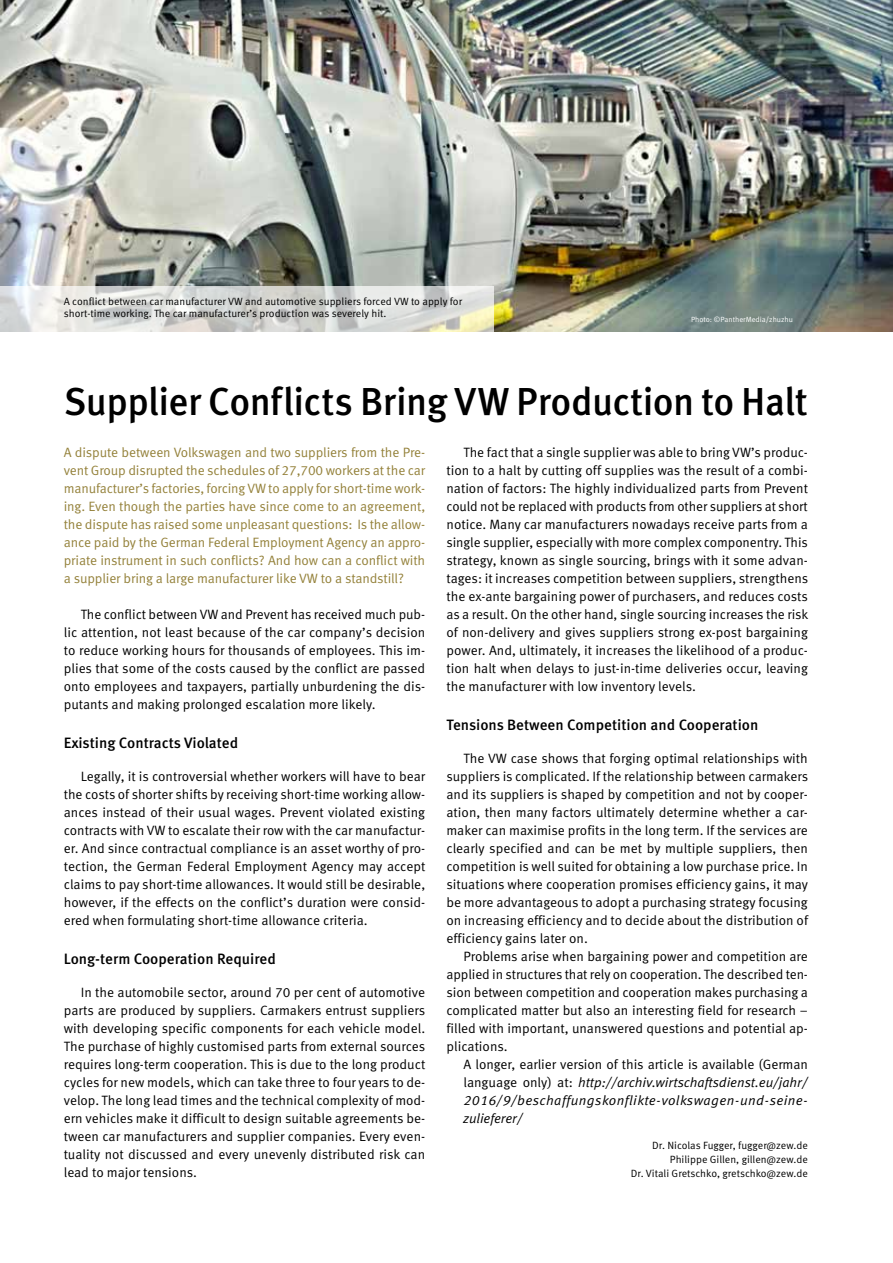
<style>
.page{position:relative;width:893px;height:1263px;background:#fff}
.page>*{position:absolute;margin:0;border:0;box-sizing:border-box;transform-origin:0 0}
.t1{font:500 39px "Meta Pro";letter-spacing:-.015em;color:#000}
.t2{font:500 15px "Meta Pro";color:#000}
.t3{font:13.5px/18px "Meta Pro";color:#000;text-align:justify}
.t4{font:13.5px/18px "Meta Pro";letter-spacing:-.01em;color:#94813a;text-align:justify}
.t5{font:italic 13.5px/18px "Meta Pro";letter-spacing:.03em;color:#000;text-align:justify}
.t6{font:10.5px/13.5px "Meta Pro";color:#000;text-align:right}
.t7{font:7.5px "Meta Pro";color:#fff}
.s1{font-style:normal}
</style>
<div class="page">
<img style="left:0;top:0;width:893px;height:331px">
<svg style="left:0;top:286px;width:493px;height:45px;background:#dadbd7"></svg>
<p class="t6" style="left:64px;top:295px;width:400px;line-height:12.8px;text-align:left">A conflict between car manufacturer VW and automotive suppliers forced VW to apply for short-time working. The car manufacturer’s production was severely hit.</p>
<p class="t7" style="left:691px;top:315px;width:103px">Photo: ©PantherMedia/zhuzhu</p>
<h1 class="t1" style="left:64px;top:376px;width:745px">Supplier Conflicts Bring VW Production to Halt</h1>
<p class="t4" style="left:64px;top:444px;width:363px">A dispute between Volkswagen and two suppliers from the Pre&shy;vent Group disrupted the schedules of 27,700 workers at the car manufacturer’s factories, forcing VW to apply for short-time work&shy;ing. Even though the parties have since come to an agreement, the dispute has raised some unpleasant questions: Is the allow&shy;ance paid by the German Federal Employment Agency an appro&shy;priate instrument in such conflicts? And how can a conflict with a supplier bring a large manufacturer like VW to a standstill?</p>
<p class="t3" style="left:64px;top:606px;width:363px;text-indent:17px">The conflict between VW and Prevent has received much pub&shy;lic attention, not least because of the car company’s decision to reduce working hours for thousands of employees. This im&shy;plies that some of the costs caused by the conflict are passed onto employees and taxpayers, partially unburdening the dis&shy;putants and making prolonged escalation more likely.</p>
<p class="t2" style="left:64px;top:734px;width:176px">Existing Contracts Violated</p>
<p class="t3" style="left:64px;top:768px;width:363px;text-indent:17px">Legally, it is controversial whether workers will have to bear the costs of shorter shifts by receiving short-time working allow&shy;ances instead of their usual wages. Prevent violated existing contracts with VW to escalate their row with the car manufactur&shy;er. And since contractual compliance is an asset worthy of pro&shy;tection, the German Federal Employment Agency may accept claims to pay short-time allowances. It would still be desirable, however, if the effects on the conflict’s duration were consid&shy;ered when formulating short-time allowance criteria.</p>
<p class="t2" style="left:64px;top:950px;width:214px">Long-term Cooperation Required</p>
<p class="t3" style="left:64px;top:984px;width:363px;text-indent:17px">In the automobile sector, around 70 per cent of automotive parts are produced by suppliers. Carmakers entrust suppliers with developing specific components for each vehicle model.<br>The purchase of highly customised parts from external sources requires long-term cooperation. This is due to the long product cycles for new models, which can take three to four years to de&shy;velop. The long lead times and the technical complexity of mod&shy;ern vehicles make it difficult to design suitable agreements be&shy;tween car manufacturers and supplier companies. Every even&shy;tuality not discussed and every unevenly distributed risk can lead to major tensions.</p>
<p class="t3" style="left:446px;top:444px;width:363px;text-indent:17px">The fact that a single supplier was able to bring VW’s produc&shy;tion to a halt by cutting off supplies was the result of a combi&shy;nation of factors: The highly individualized parts from Prevent could not be replaced with products from other suppliers at short notice. Many car manufacturers nowadays receive parts from a single supplier, especially with more complex componentry. This strategy, known as single sourcing, brings with it some advan&shy;tages: it increases competition between suppliers, strengthens the ex-ante bargaining power of purchasers, and reduces costs as a result. On the other hand, single sourcing increases the risk of non-delivery and gives suppliers strong ex-post bargaining power. And, ultimately, it increases the likelihood of a produc&shy;tion halt when delays to just-in-time deliveries occur, leaving the manufacturer with low inventory levels.</p>
<p class="t2" style="left:446px;top:716px;width:313px">Tensions Between Competition and Cooperation</p>
<p class="t3" style="left:446px;top:750px;width:363px;text-indent:17px">The VW case shows that forging optimal relationships with suppliers is complicated. If the relationship between carmakers and its suppliers is shaped by competition and not by cooper&shy;ation, then many factors ultimately determine whether a car&shy;maker can maximise profits in the long term. If the services are clearly specified and can be met by multiple suppliers, then competition is well suited for obtaining a low purchase price. In situations where cooperation promises efficiency gains, it may be more advantageous to adopt a purchasing strategy focusing on increasing efficiency and to decide about the distribution of efficiency gains later on.</p>
<p class="t3" style="left:446px;top:948px;width:363px;text-indent:17px">Problems arise when bargaining power and competition are applied in structures that rely on cooperation. The described ten&shy;sion between competition and cooperation makes purchasing a complicated matter but also an interesting field for research – filled with important, unanswered questions and potential ap&shy;plications.</p>
<p class="t5" style="left:463px;top:1056px;width:346px"><span class="s1">A longer, earlier version of this article is available (German language only) at:</span> http://archiv.wirtschaftsdienst.eu/jahr/ 2016/9/beschaffungskonflikte-volkswagen-und-seine&shy;zulieferer/</p>
<p class="t6" style="left:631px;top:1139px;width:179px">Dr. Nicolas Fugger, fugger@zew.de<br>Philippe Gillen, gillen@zew.de<br>Dr. Vitali Gretschko, gretschko@zew.de</p>
</div>
